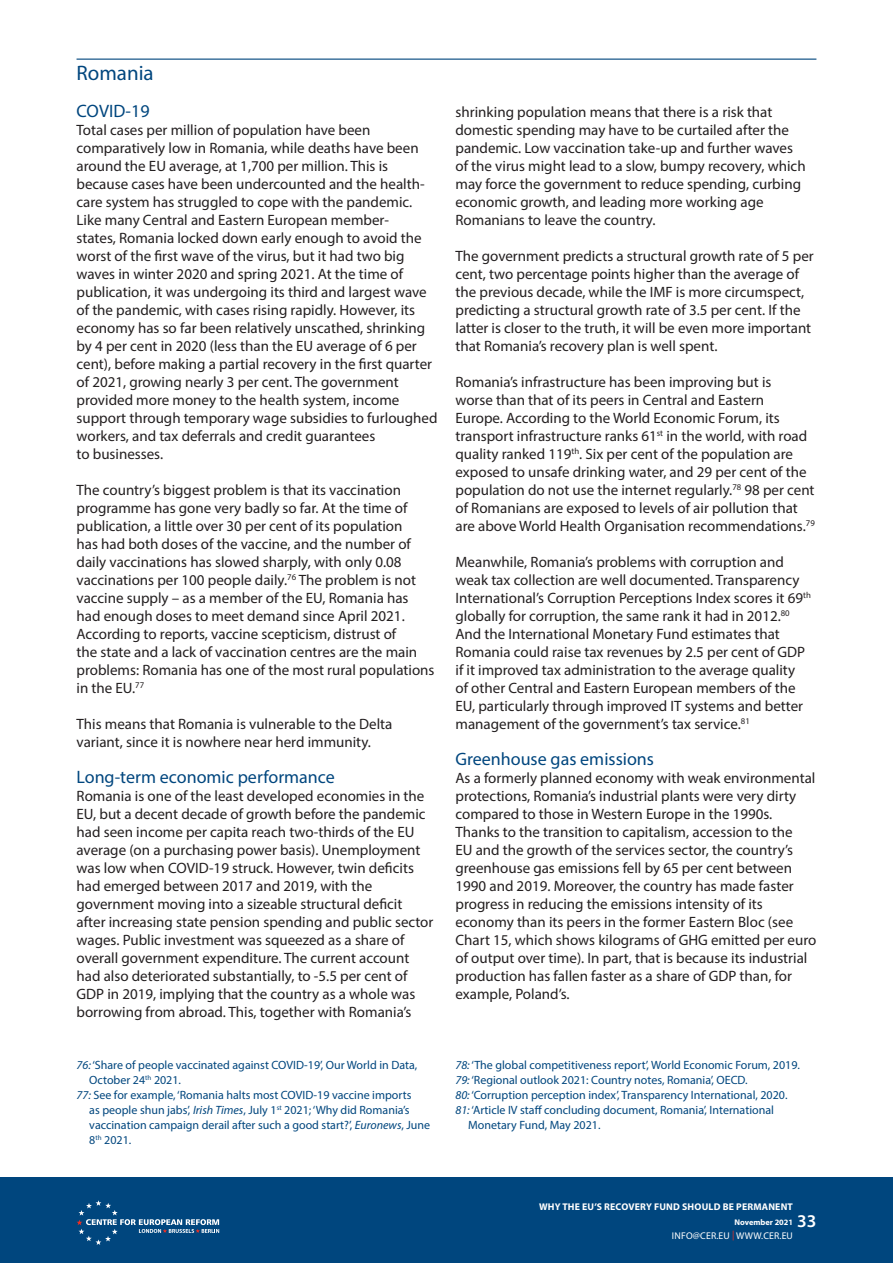
<style>
.page{position:relative;width:893px;height:1263px;background:#fff}
.page>*{position:absolute;margin:0;border:0;box-sizing:border-box;transform-origin:0 0}
.Section_Breaks{font:21px "Myriad Pro";color:#00467e}
.Body_Copy{font:18px "Myriad Pro";color:#00467e}
.t1{font:600 18px "Myriad Pro";color:#fff}
.Body_Copy-2{font:15px/18px "Myriad Pro";color:#231f20}
.Footnotes{font:12px/15px "Myriad Pro";color:#00467e}
.t2{font:700 9.75px "Myriad Pro";letter-spacing:.02em;color:#fff}
.t3{font:9.75px "Myriad Pro";letter-spacing:.02em;color:#fff}
.t4{font:700 8.25px "Myriad Pro";color:#fff}
.s1{font-style:italic}
.s2{color:#ee2e22}
</style>
<div class="page">
<div style="left:0;top:1178px;width:893px;height:85px;background:#00467e"></div>
<svg style="left:77px;top:1200px;width:142px;height:45px"></svg>
<hr style="left:77px;top:59px;width:739px;height:1px;background:#00467e">
<p class="Section_Breaks" style="left:77px;top:60px;width:79px">Romania</p>
<p class="Body_Copy" style="left:77px;top:100px;width:75px">COVID-19</p>
<p class="Body_Copy-2" style="left:77px;top:121px;width:362px">Total cases per million of population have been comparatively low in Romania, while deaths have been around the EU average, at 1,700 per million. This is because cases have been undercounted and the health&shy;care system has struggled to cope with the pandemic.<br>Like many Central and Eastern European member-<br>states, Romania locked down early enough to avoid the worst of the first wave of the virus, but it had two big waves in winter 2020 and spring 2021. At the time of publication, it was undergoing its third and largest wave of the pandemic, with cases rising rapidly. However, its economy has so far been relatively unscathed, shrinking by 4 per cent in 2020 (less than the EU average of 6 per cent), before making a partial recovery in the first quarter of 2021, growing nearly 3 per cent. The government provided more money to the health system, income support through temporary wage subsidies to furloughed workers, and tax deferrals and credit guarantees<br>to businesses.</p>
<p class="Body_Copy-2" style="left:77px;top:481px;width:359px">The country’s biggest problem is that its vaccination programme has gone very badly so far. At the time of publication, a little over 30 per cent of its population<br>has had both doses of the vaccine, and the number of daily vaccinations has slowed sharply, with only 0.08 vaccinations per 100 people daily.<sup>76</sup> The problem is not vaccine supply – as a member of the EU, Romania has had enough doses to meet demand since April 2021.<br>According to reports, vaccine scepticism, distrust of<br>the state and a lack of vaccination centres are the main problems: Romania has one of the most rural populations in the EU.<sup>77</sup></p>
<p class="Body_Copy-2" style="left:77px;top:715px;width:317px">This means that Romania is vulnerable to the Delta variant, since it is nowhere near herd immunity.</p>
<p class="Body_Copy" style="left:77px;top:766px;width:260px">Long-term economic performance</p>
<p class="Body_Copy-2" style="left:77px;top:787px;width:358px">Romania is one of the least developed economies in the EU, but a decent decade of growth before the pandemic had seen income per capita reach two-thirds of the EU average (on a purchasing power basis). Unemployment was low when COVID-19 struck. However, twin deficits had emerged between 2017 and 2019, with the government moving into a sizeable structural deficit after increasing state pension spending and public sector wages. Public investment was squeezed as a share of overall government expenditure. The current account had also deteriorated substantially, to -5.5 per cent of GDP in 2019, implying that the country as a whole was borrowing from abroad. This, together with Romania’s</p>
<p class="Footnotes" style="left:89px;top:1057px;width:329px;text-indent:-13px"><span class="s1">76:</span> ‘Share of people vaccinated against COVID-19’, Our World in Data,<br>October 24<sup>th</sup> 2021.</p>
<p class="Footnotes" style="left:89px;top:1087px;width:342px;text-indent:-13px"><span class="s1">77:</span> See for example, ‘Romania halts most COVID-19 vaccine imports<br>as people shun jabs’, <span class="s1">Irish Times</span>, July 1<sup>st</sup> 2021; ‘Why did Romania’s vaccination campaign derail after such a good start?’, <span class="s1">Euronews</span>, June 8<sup>th</sup> 2021.</p>
<p class="Body_Copy-2" style="left:455px;top:103px;width:352px">shrinking population means that there is a risk that domestic spending may have to be curtailed after the pandemic. Low vaccination take-up and further waves of the virus might lead to a slow, bumpy recovery, which may force the government to reduce spending, curbing economic growth, and leading more working age Romanians to leave the country.</p>
<p class="Body_Copy-2" style="left:455px;top:247px;width:360px">The government predicts a structural growth rate of 5 per cent, two percentage points higher than the average of the previous decade, while the IMF is more circumspect, predicting a structural growth rate of 3.5 per cent. If the latter is closer to the truth, it will be even more important that Romania’s recovery plan is well spent.</p>
<p class="Body_Copy-2" style="left:455px;top:373px;width:361px">Romania’s infrastructure has been improving but is<br>worse than that of its peers in Central and Eastern Europe. According to the World Economic Forum, its transport infrastructure ranks 61<sup>st</sup> in the world, with road quality ranked 119<sup>th</sup>. Six per cent of the population are exposed to unsafe drinking water, and 29 per cent of the population do not use the internet regularly.<sup>78</sup> 98 per cent of Romanians are exposed to levels of air pollution that are above World Health Organisation recommendations.<sup>79</sup></p>
<p class="Body_Copy-2" style="left:455px;top:553px;width:357px">Meanwhile, Romania’s problems with corruption and weak tax collection are well documented. Transparency International’s Corruption Perceptions Index scores it 69<sup>th </sup>globally for corruption, the same rank it had in 2012.<sup>80<br></sup>And the International Monetary Fund estimates that Romania could raise tax revenues by 2.5 per cent of GDP if it improved tax administration to the average quality of other Central and Eastern European members of the EU, particularly through improved IT systems and better management of the government’s tax service.<sup>81</sup></p>
<p class="Body_Copy" style="left:455px;top:748px;width:200px">Greenhouse gas emissions</p>
<p class="Body_Copy-2" style="left:455px;top:769px;width:362px">As a formerly planned economy with weak environmental protections, Romania’s industrial plants were very dirty compared to those in Western Europe in the 1990s.<br>Thanks to the transition to capitalism, accession to the<br>EU and the growth of the services sector, the country’s greenhouse gas emissions fell by 65 per cent between 1990 and 2019. Moreover, the country has made faster progress in reducing the emissions intensity of its economy than its peers in the former Eastern Bloc (see Chart 15, which shows kilograms of GHG emitted per euro of output over time). In part, that is because its industrial production has fallen faster as a share of GDP than, for example, Poland’s.</p>
<p class="Footnotes" style="left:455px;top:1057px;width:346px"><span class="s1">78:</span> ‘The global competitiveness report’, World Economic Forum, 2019.</p>
<p class="Footnotes" style="left:455px;top:1072px;width:294px"><span class="s1">79:</span> ‘Regional outlook 2021: Country notes, Romania’, OECD.</p>
<p class="Footnotes" style="left:455px;top:1087px;width:334px"><span class="s1">80:</span> ‘Corruption perception index’, Transparency International, 2020.</p>
<p class="Footnotes" style="left:468px;top:1102px;width:307px;text-indent:-13px"><span class="s1">81:</span> ‘Article IV staff concluding document, Romania’, International<br>Monetary Fund, May 2021.</p>
<p class="t2" style="left:539px;top:1200px;width:255px">WHY THE EU’S RECOVERY FUND SHOULD BE PERMANENT</p>
<p class="t4" style="left:735px;top:1217px;width:60px">November 2021</p>
<p class="t3" style="left:672px;top:1229px;width:123px">INFO@CER.EU <span class="s2">|</span> WWW.CER.EU</p>
<p class="t1" style="left:797px;top:1210px;width:21px">33</p>
</div>
